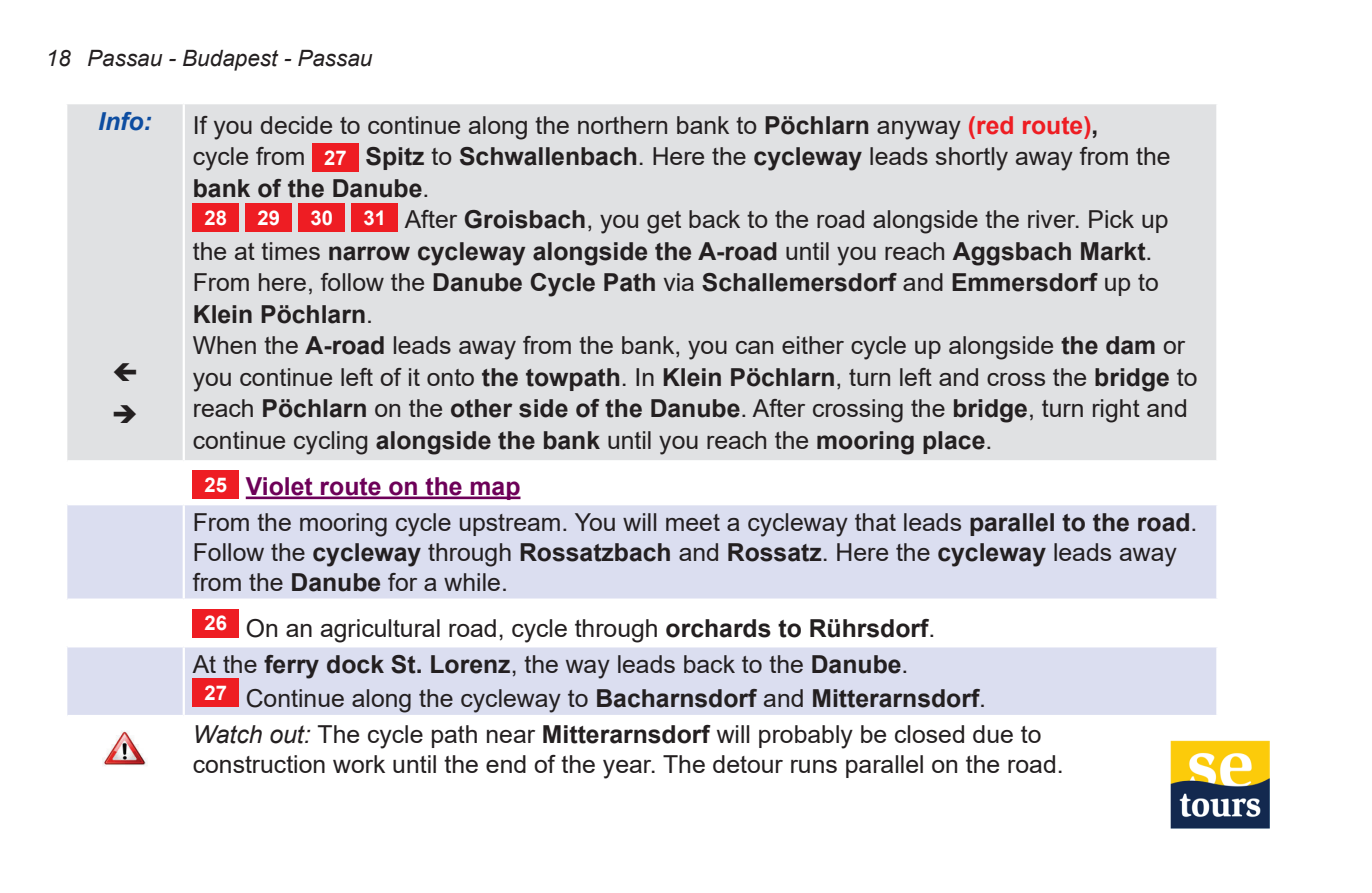
<style>
.page{position:relative;width:1372px;height:893px;background:#fff}
.page>*{position:absolute;margin:0;border:0;box-sizing:border-box;transform-origin:0 0}
.t1{font:24.75px/31.5px "Arial";color:#231f20}
.t2{font:italic 700 24.75px "Arial";color:#0d4da1}
.t3{font:italic 22.5px "Arial";color:#231f20}
.t4{font:700 20.25px "Arial";color:#fff}
.s1{font-weight:700}
.s2{font-weight:700;color:#ee1d23}
.s3{font-weight:700;font-size:20.25px;color:#fff}
.s4{font-weight:700;color:#6d0058}
.s5{font-style:italic}
</style>
<div class="page">
<div style="left:67px;top:104px;width:1149px;height:356px;background:#e0e1e3"></div>
<svg style="left:67px;top:505px;width:1149px;height:210px;fill:#dbdef0"></svg>
<hr style="left:183px;top:104px;width:2px;height:356px;background:#fff">
<hr style="left:183px;top:505px;width:2px;height:93px;background:#fff">
<hr style="left:183px;top:601px;width:2px;height:44px;background:#fff">
<hr style="left:183px;top:647px;width:2px;height:68px;background:#fff">
<hr style="left:67px;top:598px;width:117px;height:3px;background:#fff">
<hr style="left:67px;top:645px;width:117px;height:2px;background:#fff">
<hr style="left:184px;top:598px;width:1034px;height:3px;background:#fff">
<hr style="left:184px;top:645px;width:1034px;height:2px;background:#fff">
<div style="left:312px;top:143px;width:46px;height:29px;background:#ee1d23"></div>
<div style="left:193px;top:203px;width:46px;height:29px;background:#ee1d23"></div>
<div style="left:246px;top:203px;width:46px;height:29px;background:#ee1d23"></div>
<div style="left:299px;top:203px;width:46px;height:29px;background:#ee1d23"></div>
<div style="left:352px;top:203px;width:46px;height:29px;background:#ee1d23"></div>
<hr style="left:246px;top:496px;width:274px;height:3px;background:#6d0058">
<div style="left:193px;top:470px;width:46px;height:29px;background:#ee1d23"></div>
<div style="left:193px;top:609px;width:46px;height:28px;background:#ee1d23"></div>
<div style="left:193px;top:678px;width:46px;height:29px;background:#ee1d23"></div>
<img style="left:103px;top:730px;width:44px;height:36px">
<img style="left:1170px;top:740px;width:99px;height:89px">
<svg style="left:114px;top:362px;width:22px;height:19px"></svg>
<svg style="left:114px;top:405px;width:22px;height:18px"></svg>
<p class="t3" style="left:46px;top:43px;width:328px">18 Passau - Budapest - Passau</p>
<p class="t2" style="left:98px;top:105px;width:55px">Info:</p>
<p class="t1" style="left:193px;top:109px;width:979px">If you decide to continue along the northern bank to <span class="s1">Pöchlarn</span> anyway <span class="s2">(red route)</span><span class="s1">,<br></span>cycle from <span class="s3">27</span> <span class="s1">Spitz</span> to <span class="s1">Schwallenbach</span>. Here the <span class="s1">cycleway</span> leads shortly away from the <span class="s1">bank of the Danube</span>.</p>
<p class="t4" style="left:204px;top:203px;width:24px">28</p>
<p class="t4" style="left:257px;top:203px;width:24px">29</p>
<p class="t4" style="left:310px;top:203px;width:24px">30</p>
<p class="t1" style="left:193px;top:204px;width:1006px;text-indent:171px"><span class="s3">31</span> After <span class="s1">Groisbach</span>, you get back to the road alongside the river. Pick up the at times <span class="s1">narrow cycleway alongside the A-road</span> until you reach <span class="s1">Aggsbach Markt</span>.<br>From here, follow the <span class="s1">Danube Cycle Path</span> via <span class="s1">Schallemersdorf</span> and <span class="s1">Emmersdorf</span> up to <span class="s1">Klein Pöchlarn</span>.<br>When the <span class="s1">A-road</span> leads away from the bank, you can either cycle up alongside <span class="s1">the dam</span> or you continue left of it onto <span class="s1">the towpath</span>. In <span class="s1">Klein Pöchlarn</span>, turn left and cross the <span class="s1">bridge</span> to reach <span class="s1">Pöchlarn</span> on the <span class="s1">other side of the Danube</span>. After crossing the <span class="s1">bridge</span>, turn right and continue cycling <span class="s1">alongside the bank</span> until you reach the <span class="s1">mooring place</span>.</p>
<p class="t1" style="left:193px;top:468px;width:1006px;line-height:36px;text-indent:12px"><span class="s3">25</span> <span class="s4">Violet route on the map<br></span>From the mooring cycle upstream. You will meet a cycleway that leads <span class="s1">parallel to the road</span>.</p>
<p class="t1" style="left:193px;top:537px;width:985px;line-height:29.7px">Follow the <span class="s1">cycleway</span> through <span class="s1">Rossatzbach</span> and <span class="s1">Rossatz</span>. Here the <span class="s1">cycleway</span> leads away from the <span class="s1">Danube</span> for a while.</p>
<p class="t1" style="left:193px;top:610px;width:744px;line-height:36px;text-indent:12px"><sup>26</sup> On an agricultural road, cycle through <span class="s1">orchards to Rührsdorf</span>.<br>At the <span class="s1">ferry dock St. Lorenz</span>, the way leads back to the <span class="s1">Danube</span>.</p>
<p class="t1" style="left:193px;top:680px;width:850px;line-height:36px;text-indent:12px"><sup>27</sup> Continue along the cycleway to <span class="s1">Bacharnsdorf</span> and <span class="s1">Mitterarnsdorf</span>.<br><span class="s5">Watch out:</span> The cycle path near <span class="s1">Mitterarnsdorf</span> will probably be closed due to</p>
<p class="t1" style="left:193px;top:748px;width:872px">construction work until the end of the year. The detour runs parallel on the road.</p>
</div>
